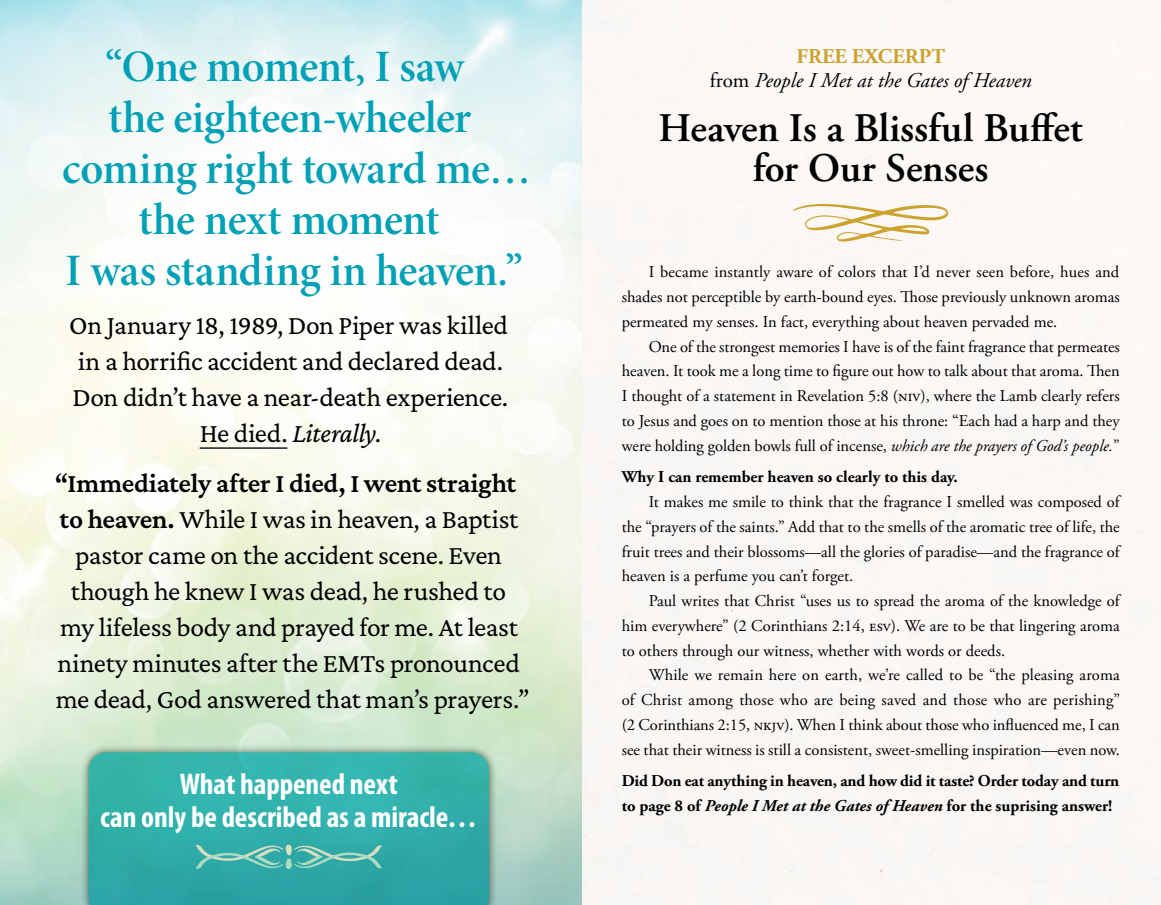
<style>
.page{position:relative;width:1161px;height:905px;background:#fff}
.page>*{position:absolute;margin:0;border:0;box-sizing:border-box;transform-origin:0 0}
.t1{font:45px/51px "Minion Pro Semibold Subh";letter-spacing:-.015em;color:#00a0b6;text-align:center}
.t2{font:600 40.5px/40.5px "Adobe Garamond Pro";letter-spacing:-.005em;color:#000;text-align:center}
.t3{font:700 condensed 30px/33px "Myriad Pro";color:#fff;text-align:center}
.t4{font:27.6px/36px "Crimson Pro";letter-spacing:-.015em;color:#000;text-align:center}
.t5{font:italic 21px/24px "Adobe Garamond Pro";color:#000;text-align:center}
.t6{font:16.5px/24.8px "Adobe Garamond Pro";color:#000;text-align:justify}
.t7{font:700 16.5px/24.8px "Adobe Garamond Pro";color:#000}
.s1{font-style:italic}
.s2{font-weight:600}
.s3{font-weight:700;font-style:normal;color:#cba32e}
.s4{font-style:normal}
</style>
<div class="page">
<img style="left:0;top:0;width:1161px;height:904px">
<hr style="left:200px;top:447px;width:87px;height:1px;background:#000">
<div style="left:80px;top:744px;width:417px;height:160px;background:#000;opacity:.75"></div>
<svg style="left:89px;top:752px;width:400px;height:152px;fill:#31afa8"></svg>
<svg style="left:196px;top:844px;width:186px;height:25px"></svg>
<svg style="left:793px;top:203px;width:156px;height:39px"></svg>
<h1 class="t1" style="left:62px;top:42px;width:471px">“One moment, I saw<br>the eighteen-wheeler coming right toward me… the next moment<br>I was standing in heaven.”</h1>
<h3 class="t4" style="left:69px;top:307px;width:441px">On January 18, 1989, Don Piper was killed in a horrific accident and declared dead.<br>Don didn’t have a near-death experience.<br>He died. <span class="s1">Literally.</span></h3>
<p class="t4" style="left:55px;top:464px;width:476px"><span class="s2">“Immediately after I died, I went straight to heaven.</span> While I was in heaven, a Baptist pastor came on the accident scene. Even though he knew I was dead, he rushed to my lifeless body and prayed for me. At least ninety minutes after the EMTs pronounced me dead, God answered that man’s prayers.”</p>
<h3 class="t3" style="left:100px;top:768px;width:379px">What happened next<br>can only be described as a miracle…</h3>
<p class="t5" style="left:710px;top:44px;width:323px"><span class="s3">FREE EXCERPT<br></span><span class="s4">from</span> People I Met at the Gates of Heaven</p>
<h2 class="t2" style="left:659px;top:108px;width:426px">Heaven Is a Blissful Buffet for Our Senses</h2>
<p class="t6" style="left:622px;top:260px;width:500px;text-indent:27px">I became instantly aware of colors that I’d never seen before, hues and shades not perceptible by earth-bound eyes. Those previously unknown aromas permeated my senses. In fact, everything about heaven pervaded me.</p>
<p class="t6" style="left:622px;top:334px;width:500px;text-indent:27px">One of the strongest memories I have is of the faint fragrance that permeates heaven. It took me a long time to figure out how to talk about that aroma. Then I thought of a statement in Revelation 5:8 (niv), where the Lamb clearly refers to Jesus and goes on to mention those at his throne: “Each had a harp and they were holding golden bowls full of incense, <span class="s1">which are the prayers of God’s people.</span>”</p>
<p class="t7" style="left:622px;top:465px;width:338px">Why I can remember heaven so clearly to this day.</p>
<p class="t6" style="left:622px;top:490px;width:500px;text-indent:27px">It makes me smile to think that the fragrance I smelled was composed of the “prayers of the saints.” Add that to the smells of the aromatic tree of life, the fruit trees and their blossoms—all the glories of paradise—and the fragrance of heaven is a perfume you can’t forget.</p>
<p class="t6" style="left:622px;top:589px;width:500px;text-indent:27px">Paul writes that Christ “uses us to spread the aroma of the knowledge of him everywhere” (2 Corinthians 2:14, esv). We are to be that lingering aroma to others through our witness, whether with words or deeds.</p>
<p class="t6" style="left:622px;top:663px;width:500px;text-indent:27px">While we remain here on earth, we’re called to be “the pleasing aroma of Christ among those who are being saved and those who are perishing” (2 Corinthians 2:15, nkjv). When I think about those who influenced me, I can see that their witness is still a consistent, sweet-smelling inspiration—even now.</p>
<p class="t7" style="left:622px;top:768px;width:499px">Did Don eat anything in heaven, and how did it taste? Order today and turn to page 8 of <span class="s1">People I Met at the Gates of Heaven</span> for the suprising answer!</p>
</div>
